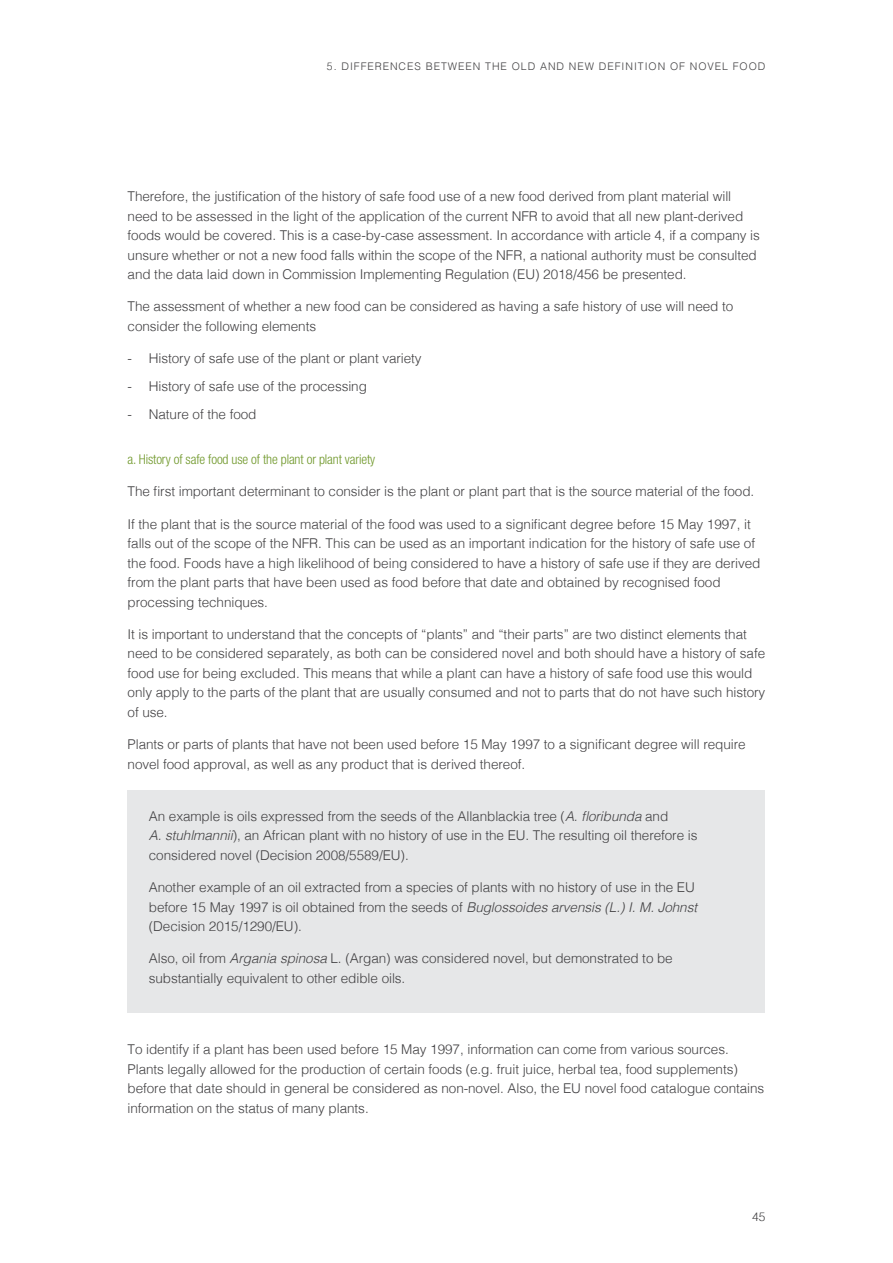
<style>
.page{position:relative;width:893px;height:1263px;background:#fff}
.page>*{position:absolute;margin:0;border:0;box-sizing:border-box;transform-origin:0 0}
.t1{font:300 13.5px/19.5px "Helvetica";letter-spacing:-.005em;color:#414042}
.t2{font:300 condensed 13.5px "Helvetica Neue";letter-spacing:-.01em;color:#70982b}
.t3{font:300 12px "Helvetica";color:#414042}
.t4{font:300 10.5px "Helvetica";letter-spacing:.09em;color:#414042}
.s1{font-style:italic}
</style>
<div class="page">
<div style="left:128px;top:790px;width:637px;height:223px;background:#e6e7e8"></div>
<p class="t4" style="left:327px;top:57px;width:440px">5. DIFFERENCES BETWEEN THE OLD AND NEW DEFINITION OF NOVEL FOOD</p>
<p class="t1" style="left:128px;top:186px;width:634px">Therefore, the justification of the history of safe food use of a new food derived from plant material will need to be assessed in the light of the application of the current NFR to avoid that all new plant-derived foods would be covered. This is a case-by-case assessment. In accordance with article 4, if a company is unsure whether or not a new food falls within the scope of the NFR, a national authority must be consulted and the data laid down in Commission Implementing Regulation (EU) 2018/456 be presented.</p>
<p class="t1" style="left:128px;top:296px;width:607px">The assessment of whether a new food can be considered as having a safe history of use will need to consider the following elements</p>
<p class="t1" style="left:128px;top:348px;width:296px">- History of safe use of the plant or plant variety</p>
<p class="t1" style="left:128px;top:376px;width:241px">- History of safe use of the processing</p>
<p class="t1" style="left:128px;top:404px;width:130px">- Nature of the food</p>
<p class="t2" style="left:128px;top:451px;width:249px">a. History of safe food use of the plant or plant variety</p>
<p class="t1" style="left:128px;top:481px;width:628px">The first important determinant to consider is the plant or plant part that is the source material of the food.</p>
<p class="t1" style="left:128px;top:513px;width:634px">If the plant that is the source material of the food was used to a significant degree before 15 May 1997, it falls out of the scope of the NFR. This can be used as an important indication for the history of safe use of the food. Foods have a high likelihood of being considered to have a history of safe use if they are derived from the plant parts that have been used as food before that date and obtained by recognised food processing techniques.</p>
<p class="t1" style="left:128px;top:623px;width:639px">It is important to understand that the concepts of “plants” and “their parts” are two distinct elements that need to be considered separately, as both can be considered novel and both should have a history of safe food use for being excluded. This means that while a plant can have a history of safe food use this would only apply to the parts of the plant that are usually consumed and not to parts that do not have such history of use.</p>
<p class="t1" style="left:128px;top:733px;width:620px">Plants or parts of plants that have not been used before 15 May 1997 to a significant degree will require novel food approval, as well as any product that is derived thereof.</p>
<p class="t1" style="left:149px;top:805px;width:550px">An example is oils expressed from the seeds of the Allanblackia tree (<span class="s1">A. floribunda</span> and<br><span class="s1">A. stuhlmannii</span>), an African plant with no history of use in the EU. The resulting oil therefore is considered novel (Decision 2008/5589/EU).</p>
<p class="t1" style="left:149px;top:877px;width:550px">Another example of an oil extracted from a species of plants with no history of use in the EU before 15 May 1997 is oil obtained from the seeds of <span class="s1">Buglossoides arvensis (L.) I. M. Johnst </span>(Decision 2015/1290/EU).</p>
<p class="t1" style="left:149px;top:948px;width:525px">Also, oil from <span class="s1">Argania spinosa</span> L. (Argan) was considered novel, but demonstrated to be substantially equivalent to other edible oils.</p>
<p class="t1" style="left:128px;top:1039px;width:638px">To identify if a plant has been used before 15 May 1997, information can come from various sources.<br>Plants legally allowed for the production of certain foods (e.g. fruit juice, herbal tea, food supplements) before that date should in general be considered as non-novel. Also, the EU novel food catalogue contains information on the status of many plants.</p>
<p class="t3" style="left:752px;top:1206px;width:15px">45</p>
</div>
